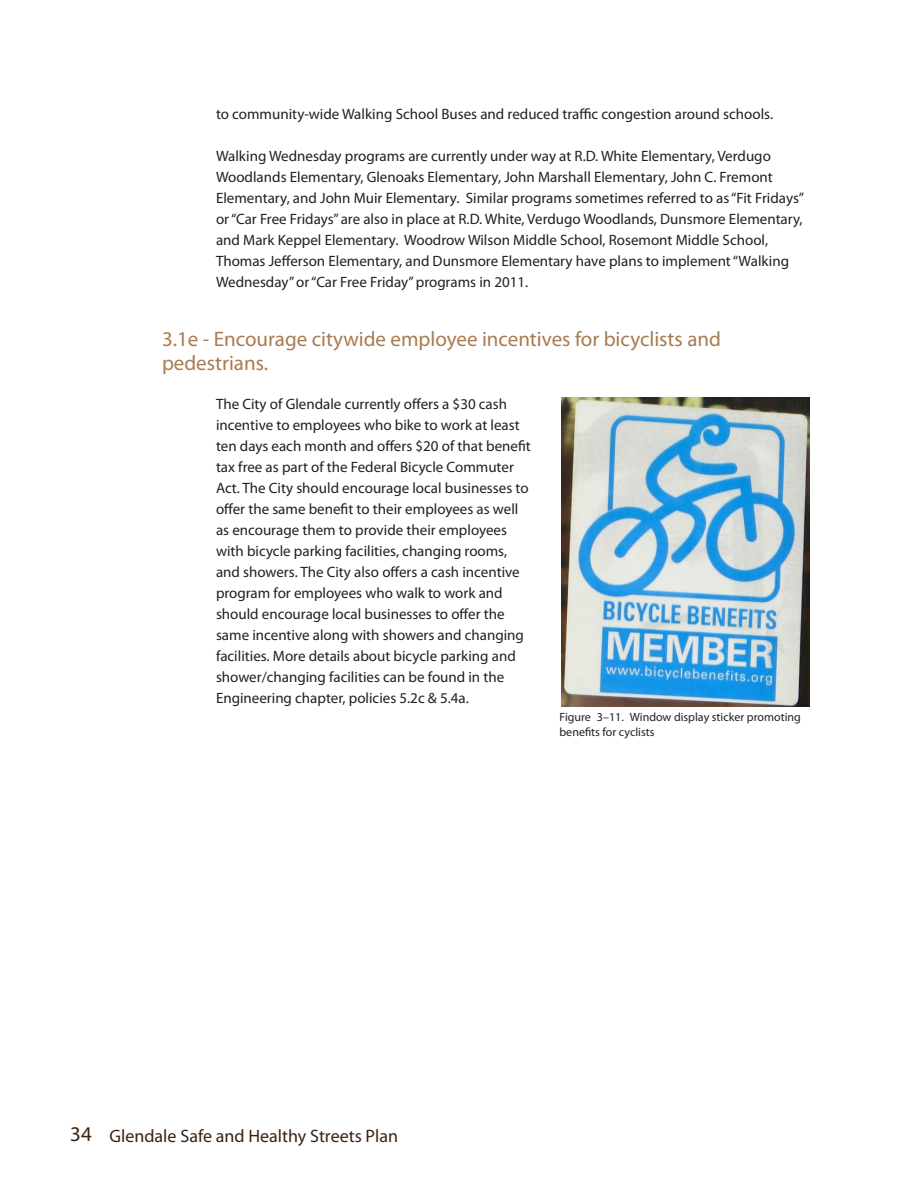
<style>
.page{position:relative;width:918px;height:1188px;background:#fff}
.page>*{position:absolute;margin:0;border:0;box-sizing:border-box;transform-origin:0 0}
.Header_1{font:21px/24px "Myriad Pro";color:#a97b50}
.t1{font:18px "Myriad Pro";color:#3b2313}
.Body_text{font:15px/21px "Myriad Pro";color:#231f20}
.Figures{font:12px/15px "Myriad Pro";color:#231f20}
.s1{font-size:21px}
</style>
<div class="page">
<img style="left:561px;top:397px;width:249px;height:309px">
<p class="Body_text" style="left:216px;top:103px;width:559px">to community-wide Walking School Buses and reduced traffic congestion around schools.</p>
<p class="Body_text" style="left:216px;top:145px;width:590px">Walking Wednesday programs are currently under way at R.D. White Elementary, Verdugo Woodlands Elementary, Glenoaks Elementary, John Marshall Elementary, John C. Fremont Elementary, and John Muir Elementary. Similar programs sometimes referred to as “Fit Fridays” or “Car Free Fridays” are also in place at R.D. White, Verdugo Woodlands, Dunsmore Elementary, and Mark Keppel Elementary. Woodrow Wilson Middle School, Rosemont Middle School, Thomas Jefferson Elementary, and Dunsmore Elementary have plans to implement “Walking Wednesday” or “Car Free Friday” programs in 2011.</p>
<p class="Header_1" style="left:162px;top:326px;width:560px">3.1e - Encourage citywide employee incentives for bicyclists and pedestrians.</p>
<p class="Body_text" style="left:216px;top:393px;width:316px">The City of Glendale currently offers a $30 cash incentive to employees who bike to work at least ten days each month and offers $20 of that benefit tax free as part of the Federal Bicycle Commuter Act. The City should encourage local businesses to offer the same benefit to their employees as well as encourage them to provide their employees with bicycle parking facilities, changing rooms, and showers. The City also offers a cash incentive program for employees who walk to work and should encourage local businesses to offer the same incentive along with showers and changing facilities. More details about bicycle parking and shower/changing facilities can be found in the Engineering chapter, policies 5.2c &amp; 5.4a.</p>
<p class="Figures" style="left:560px;top:710px;width:243px">Figure 3–11. Window display sticker promoting benefits for cyclists</p>
<p class="t1" style="left:70px;top:1124px;width:329px"><span class="s1">34</span> Glendale Safe and Healthy Streets Plan</p>
</div>
